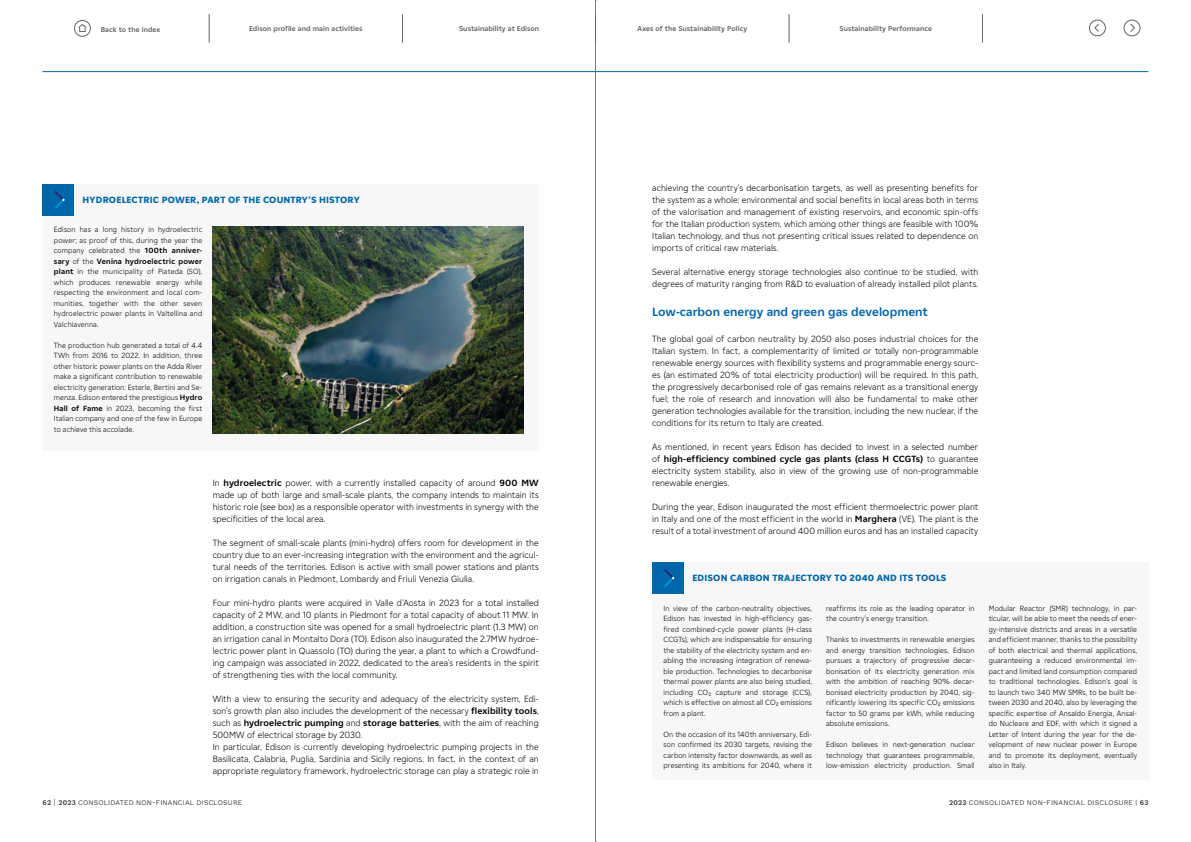
<style>
.page{position:relative;width:1191px;height:842px;background:#fff}
.page>*{position:absolute;margin:0;border:0;box-sizing:border-box;transform-origin:0 0}
.t1{font:700 12px "EDF2020";color:#06a}
.t2{font:300 9px/12px "EDF2020";letter-spacing:.005em;color:#000;text-align:justify}
.t3{font:800 9px "EDF2020";letter-spacing:.02em;color:#06a}
.t4{font:300 7.5px/10.5px "EDF2020";letter-spacing:.015em;color:#000;text-align:justify}
.t5{font:700 7px "EDF2020";letter-spacing:.01em;color:#646363}
.t6{font:7px "Work Sans";letter-spacing:.02em;color:#3c3c3b}
.s1{font-weight:700}
.s2{font-weight:600}
.s3{font-size:8px}
</style>
<div class="page">
<div style="left:43px;top:184px;width:496px;height:267px;background:#f7f7f7"></div>
<div style="left:43px;top:184px;width:31px;height:32px;background:#06a"></div>
<svg style="left:54px;top:191px;width:11px;height:18px"></svg>
<img style="left:213px;top:227px;width:310px;height:207px">
<div style="left:652px;top:562px;width:496px;height:218px;background:#f7f7f7"></div>
<div style="left:652px;top:562px;width:31px;height:32px;background:#06a"></div>
<svg style="left:664px;top:569px;width:10px;height:18px"></svg>
<hr style="left:43px;top:71px;width:1105px;height:1px;background:#06a">
<svg style="left:789px;top:14px;width:1px;height:29px"></svg>
<svg style="left:982px;top:14px;width:1px;height:29px"></svg>
<svg style="left:1094px;top:24px;width:5px;height:8px"></svg>
<div style="left:1089px;top:20px;width:16px;height:16px;border:1px solid #646363;border-radius:8px"></div>
<svg style="left:1130px;top:24px;width:5px;height:8px"></svg>
<div style="left:1123px;top:20px;width:17px;height:16px;border:1px solid #646363;border-radius:8px"></div>
<div style="left:74px;top:20px;width:17px;height:17px;border:1px solid #646363;border-radius:50%"></div>
<svg style="left:78px;top:24px;width:9px;height:8px"></svg>
<svg style="left:209px;top:14px;width:1px;height:29px"></svg>
<svg style="left:402px;top:14px;width:1px;height:29px"></svg>
<svg style="left:595px;top:0;width:1px;height:842px"></svg>
<p class="t5" style="left:101px;top:24px;width:61px">Back to the index</p>
<p class="t5" style="left:249px;top:24px;width:115px">Edison profile and main activities</p>
<p class="t5" style="left:459px;top:24px;width:82px">Sustainability at Edison</p>
<p class="t5" style="left:637px;top:24px;width:111px">Axes of the Sustainability Policy</p>
<p class="t5" style="left:839px;top:24px;width:94px">Sustainability Performance</p>
<p class="t3" style="left:83px;top:194px;width:278px">HYDROELECTRIC POWER, PART OF THE COUNTRY'S HISTORY</p>
<p class="t4" style="left:54px;top:224px;width:150px">Edison has a long history in hydroelectric power; as proof of this, during the year the company celebrated the <span class="s1">100th anniver&shy;sary</span> of the <span class="s1">Venina hydroelectric power plant</span> in the municipality of Piateda (SO), which produces renewable energy while respecting the environment and local com&shy;munities, together with the other seven hydroelectric power plants in Valtellina and Valchiavenna.</p>
<p class="t4" style="left:54px;top:340px;width:150px">The production hub generated a total of 4.4<br>TWh from 2016 to 2022. In addition, three other historic power plants on the Adda River make a significant contribution to renewable electricity generation: Esterle, Bertini and Se&shy;menza. Edison entered the prestigious <span class="s1">Hydro Hall of Fame</span> in 2023, becoming the first Italian company and one of the few in Europe to achieve this accolade.</p>
<p class="t2" style="left:213px;top:476px;width:328px">In <span class="s1">hydroelectric</span> power, with a currently installed capacity of around <span class="s1">900 MW </span>made up of both large and small-scale plants, the company intends to maintain its historic role (see box) as a responsible operator with investments in synergy with the specificities of the local area.</p>
<p class="t2" style="left:213px;top:536px;width:327px">The segment of small-scale plants (mini-hydro) offers room for development in the country due to an ever-increasing integration with the environment and the agricul&shy;tural needs of the territories. Edison is active with small power stations and plants on irrigation canals in Piedmont, Lombardy and Friuli Venezia Giulia.</p>
<p class="t2" style="left:213px;top:596px;width:328px">Four mini-hydro plants were acquired in Valle d'Aosta in 2023 for a total installed capacity of 2 MW, and 10 plants in Piedmont for a total capacity of about 11 MW. In addition, a construction site was opened for a small hydroelectric plant (1.3 MW) on an irrigation canal in Montalto Dora (TO). Edison also inaugurated the 2.7MW hydroe&shy;lectric power plant in Quassolo (TO) during the year, a plant to which a Crowdfund&shy;ing campaign was associated in 2022, dedicated to the area's residents in the spirit of strengthening ties with the local community.</p>
<p class="t2" style="left:213px;top:692px;width:328px;text-align:left">With a view to ensuring the security and adequacy of the electricity system, Edi&shy;son's growth plan also includes the development of the necessary <span class="s1">flexibility tools</span>, such as <span class="s1">hydroelectric pumping</span> and <span class="s1">storage batteries</span>, with the aim of reaching 500MW of electrical storage by 2030.<br>In particular, Edison is currently developing hydroelectric pumping projects in the Basilicata, Calabria, Puglia, Sardinia and Sicily regions. In fact, in the context of an appropriate regulatory framework, hydroelectric storage can play a strategic role in</p>
<p class="t2" style="left:652px;top:182px;width:328px">achieving the country's decarbonisation targets, as well as presenting benefits for the system as a whole: environmental and social benefits in local areas both in terms of the valorisation and management of existing reservoirs, and economic spin-offs for the Italian production system, which among other things are feasible with 100% Italian technology, and thus not presenting critical issues related to dependence on imports of critical raw materials.</p>
<p class="t2" style="left:652px;top:266px;width:327px">Several alternative energy storage technologies also continue to be studied, with degrees of maturity ranging from R&amp;D to evaluation of already installed pilot plants.</p>
<h1 class="t1" style="left:652px;top:303px;width:277px">Low-carbon energy and green gas development</h1>
<p class="t2" style="left:652px;top:333px;width:328px">The global goal of carbon neutrality by 2050 also poses industrial choices for the Italian system. In fact, a complementarity of limited or totally non-programmable renewable energy sources with flexibility systems and programmable energy sourc&shy;es (an estimated 20% of total electricity production) will be required. In this path, the progressively decarbonised role of gas remains relevant as a transitional energy fuel; the role of research and innovation will also be fundamental to make other generation technologies available for the transition, including the new nuclear, if the conditions for its return to Italy are created.</p>
<p class="t2" style="left:652px;top:441px;width:328px">As mentioned, in recent years Edison has decided to invest in a selected number of <span class="s1">high-efficiency combined cycle gas plants (class H CCGTs)</span> to guarantee electricity system stability, also in view of the growing use of non-programmable renewable energies.</p>
<p class="t2" style="left:652px;top:501px;width:327px">During the year, Edison inaugurated the most efficient thermoelectric power plant in Italy and one of the most efficient in the world in <span class="s1">Marghera</span> (VE). The plant is the result of a total investment of around 400 million euros and has an installed capacity</p>
<p class="t3" style="left:692px;top:572px;width:256px">EDISON CARBON TRAJECTORY TO 2040 AND ITS TOOLS</p>
<p class="t4" style="left:663px;top:602px;width:150px">In view of the carbon-neutrality objectives, Edison has invested in high-efficiency gas&shy;fired combined-cycle power plants (H-class CCGTs), which are indispensable for ensuring the stability of the electricity system and en&shy;abling the increasing integration of renewa&shy;ble production. Technologies to decarbonise thermal power plants are also being studied, including CO₂ capture and storage (CCS), which is effective on almost all CO₂ emissions from a plant.</p>
<p class="t4" style="left:663px;top:728px;width:150px">On the occasion of its 140th anniversary, Edi&shy;son confirmed its 2030 targets, revising the carbon intensity factor downwards, as well as presenting its ambitions for 2040, where it</p>
<p class="t4" style="left:826px;top:602px;width:150px">reaffirms its role as the leading operator in the country's energy transition.</p>
<p class="t4" style="left:826px;top:634px;width:150px">Thanks to investments in renewable energies and energy transition technologies, Edison pursues a trajectory of progressive decar&shy;bonisation of its electricity generation mix with the ambition of reaching 90% decar&shy;bonised electricity production by 2040, sig&shy;nificantly lowering its specific CO₂ emissions factor to 50 grams per kWh, while reducing absolute emissions.</p>
<p class="t4" style="left:826px;top:739px;width:150px">Edison believes in next-generation nuclear technology that guarantees programmable, low-emission electricity production. Small</p>
<p class="t4" style="left:988px;top:602px;width:150px">Modular Reactor (SMR) technology, in par&shy;ticular, will be able to meet the needs of ener&shy;gy-intensive districts and areas in a versatile and efficient manner, thanks to the possibility of both electrical and thermal applications, guaranteeing a reduced environmental im&shy;pact and limited land consumption compared to traditional technologies. Edison's goal is to launch two 340 MW SMRs, to be built be&shy;tween 2030 and 2040, also by leveraging the specific expertise of Ansaldo Energia, Ansal&shy;do Nucleare and EDF, with which it signed a Letter of Intent during the year for the de&shy;velopment of new nuclear power in Europe and to promote its deployment, eventually also in Italy.</p>
<p class="t6" style="left:43px;top:798px;width:201px"><span class="s2">62</span> <span class="s3">|</span> <span class="s2">2023</span> CONSOLIDATED NON-FINANCIAL DISCLOSURE</p>
<p class="t6" style="left:949px;top:798px;width:201px"><span class="s2">2023</span> CONSOLIDATED NON-FINANCIAL DISCLOSURE | <span class="s2">63</span></p>
</div>
